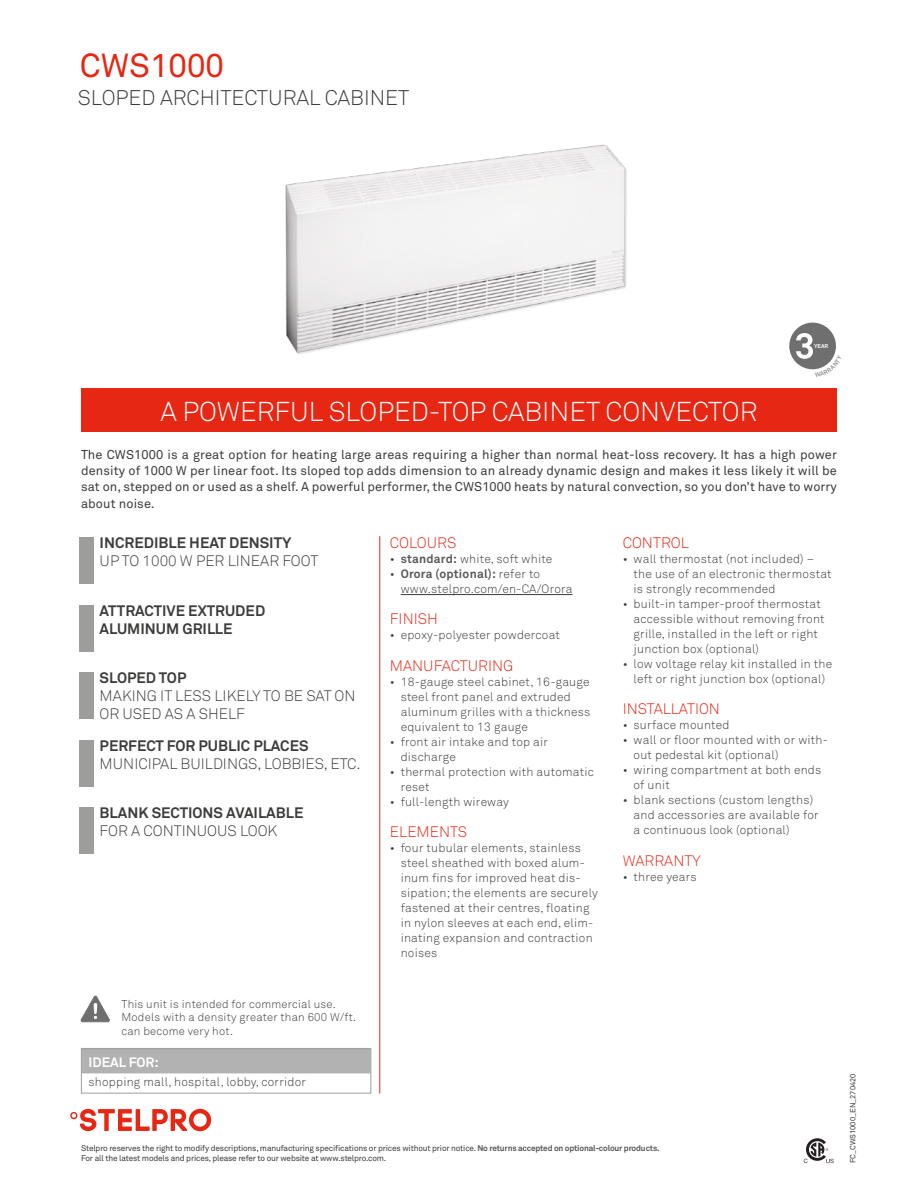
<style>
.page{position:relative;width:918px;height:1188px;background:#fff}
.page>*{position:absolute;margin:0;border:0;box-sizing:border-box;transform-origin:0 0}
.t1{font:33px "Akkurat";color:#e52713}
.t2{font:300 27px "Akkurat";color:#fff}
.t3{font:300 21px "Akkurat";color:#3c3c3b}
.t4{font:300 15px/18px "Akkurat";color:#3c3c3b}
.t5{font:700 15px/18px "Akkurat";color:#3c3c3b}
.t6{font:300 15px "Akkurat";color:#e52713}
.t7{font:700 13.5px "Akkurat";color:#fff}
.t8{font:12.75px/16.5px "Akkurat";letter-spacing:.01em;color:#3c3c3b;text-align:justify}
.t9{font:300 12px/15px "Akkurat";letter-spacing:.02em;color:#3c3c3b}
.t10{font:300 11.25px/13.5px "Akkurat";letter-spacing:.02em;color:#3c3c3b}
.t11{font:8.25px/9.9px "Akkurat";letter-spacing:-.02em;color:#3c3c3b}
.t12{font:7.5px "Akkurat";color:#3c3c3b}
.t13{font:700 5.55px "Akkurat";color:#fff}
.s1{font-weight:700;color:#575756}
</style>
<div class="page">
<svg style="left:804px;top:1138px;width:30px;height:25px"></svg>
<img style="left:285px;top:144px;width:342px;height:210px">
<svg style="left:81px;top:996px;width:29px;height:26px"></svg>
<hr style="left:380px;top:536px;width:1px;height:558px;background:#e52713">
<div style="left:789px;top:323px;width:47px;height:46px;background:#706f6f;border-radius:50%"></div>
<div style="left:82px;top:1048px;width:288px;height:25px;background:#b3b2b2"></div>
<div style="left:81px;top:1048px;width:290px;height:46px;border:1px solid #9d9d9c"></div>
<div style="left:79px;top:538px;width:14px;height:46px;background:#9d9d9c"></div>
<div style="left:79px;top:605px;width:14px;height:47px;background:#9d9d9c"></div>
<div style="left:79px;top:673px;width:14px;height:46px;background:#9d9d9c"></div>
<div style="left:79px;top:740px;width:14px;height:47px;background:#9d9d9c"></div>
<div style="left:79px;top:808px;width:14px;height:46px;background:#9d9d9c"></div>
<hr style="left:401px;top:594px;width:172px;height:1px;background:#3c3c3b">
<div style="left:81px;top:389px;width:756px;height:43px;background:#e52713"></div>
<svg style="left:70px;top:1109px;width:141px;height:22px"></svg>
<svg style="left:796px;top:333px;width:40px;height:37px"></svg>
<h1 class="t1" style="left:80px;top:45px;width:146px">CWS1000</h1>
<h3 class="t3" style="left:78px;top:85px;width:333px">SLOPED ARCHITECTURAL CABINET</h3>
<p class="t13" style="left:814px;top:342px;width:16px">YEAR</p>
<h2 class="t2" style="left:160px;top:395px;width:599px">A POWERFUL SLOPED-TOP CABINET CONVECTOR</h2>
<p class="t8" style="left:81px;top:446px;width:758px">The CWS1000 is a great option for heating large areas requiring a higher than normal heat-loss recovery. It has a high power density of 1000 W per linear foot. Its sloped top adds dimension to an already dynamic design and makes it less likely it will be sat on, stepped on or used as a shelf. A powerful performer, the CWS1000 heats by natural convection, so you don’t have to worry about noise.</p>
<p class="t5" style="left:100px;top:534px;width:193px">INCREDIBLE HEAT DENSITY</p>
<p class="t4" style="left:100px;top:552px;width:220px">UP TO 1000 W PER LINEAR FOOT</p>
<p class="t5" style="left:100px;top:601px;width:167px">ATTRACTIVE EXTRUDED<br>ALUMINUM GRILLE</p>
<p class="t5" style="left:100px;top:669px;width:88px">SLOPED TOP</p>
<p class="t4" style="left:100px;top:687px;width:257px">MAKING IT LESS LIKELY TO BE SAT ON<br>OR USED AS A SHELF</p>
<p class="t5" style="left:100px;top:736px;width:210px">PERFECT FOR PUBLIC PLACES</p>
<p class="t4" style="left:100px;top:754px;width:262px">MUNICIPAL BUILDINGS, LOBBIES, ETC.</p>
<p class="t5" style="left:100px;top:804px;width:205px">BLANK SECTIONS AVAILABLE</p>
<p class="t4" style="left:100px;top:822px;width:179px">FOR A CONTINUOUS LOOK</p>
<p class="t6" style="left:390px;top:534px;width:68px">COLOURS</p>
<p class="t9" style="left:390px;top:551px;width:164px">• <span class="s1">standard:</span> white, soft white</p>
<p class="t9" style="left:401px;top:566px;width:173px;text-indent:-11px">• <span class="s1">Orora (optional):</span> refer to www.stelpro.com/en-CA/Orora</p>
<p class="t6" style="left:390px;top:610px;width:49px">FINISH</p>
<p class="t9" style="left:390px;top:627px;width:172px">• epoxy-polyester powdercoat</p>
<p class="t6" style="left:390px;top:656px;width:125px">MANUFACTURING</p>
<p class="t9" style="left:401px;top:674px;width:191px;text-indent:-11px">• 18-gauge steel cabinet, 16-gauge steel front panel and extruded aluminum grilles with a thickness equivalent to 13 gauge</p>
<p class="t9" style="left:401px;top:734px;width:149px;text-indent:-11px">• front air intake and top air discharge</p>
<p class="t9" style="left:401px;top:764px;width:195px;text-indent:-11px">• thermal protection with automatic reset</p>
<p class="t9" style="left:390px;top:794px;width:121px">• full-length wireway</p>
<p class="t6" style="left:390px;top:822px;width:79px">ELEMENTS</p>
<p class="t9" style="left:401px;top:840px;width:199px;text-indent:-11px">• four tubular elements, stainless steel sheathed with boxed alum&shy;inum fins for improved heat dis&shy;sipation; the elements are securely fastened at their centres, floating in nylon sleeves at each end, elim&shy;inating expansion and contraction noises</p>
<p class="t6" style="left:623px;top:534px;width:68px">CONTROL</p>
<p class="t9" style="left:634px;top:551px;width:200px;text-indent:-11px">• wall thermostat (not included) – the use of an electronic thermostat is strongly recommended</p>
<p class="t9" style="left:634px;top:596px;width:193px;text-indent:-11px">• built-in tamper-proof thermostat accessible without removing front grille, installed in the left or right junction box (optional)</p>
<p class="t9" style="left:623px;top:656px;width:211px;text-align:center">• low voltage relay kit installed in the left or right junction box (optional)</p>
<p class="t6" style="left:623px;top:700px;width:99px">INSTALLATION</p>
<p class="t9" style="left:623px;top:717px;width:108px">• surface mounted</p>
<p class="t9" style="left:634px;top:732px;width:196px;text-indent:-11px">• wall or floor mounted with or with&shy;out pedestal kit (optional)</p>
<p class="t9" style="left:634px;top:762px;width:189px;text-indent:-11px">• wiring compartment at both ends of unit</p>
<p class="t9" style="left:634px;top:792px;width:187px;text-indent:-11px">• blank sections (custom lengths) and accessories are available for a continuous look (optional)</p>
<p class="t6" style="left:623px;top:851px;width:79px">WARRANTY</p>
<p class="t9" style="left:623px;top:869px;width:75px">• three years</p>
<p class="t10" style="left:121px;top:997px;width:236px">This unit is intended for commercial use.<br>Models with a density greater than 600 W/ft. can become very hot.</p>
<p class="t7" style="left:88px;top:1053px;width:72px">IDEAL FOR:</p>
<p class="t9" style="left:88px;top:1074px;width:219px">shopping mall, hospital, lobby, corridor</p>
<p class="t11" style="left:81px;top:1143px;width:580px">Stelpro reserves the right to modify descriptions, manufacturing specifications or prices without prior notice. <span class="s1">No returns accepted on optional-colour products.<br></span>For all the latest models and prices, please refer to our website at www.stelpro.com.</p>
<p class="t12" style="left:848px;top:1163px;width:91px;rotate:-90deg">FC_CWS1000_EN_270420</p>
</div>
